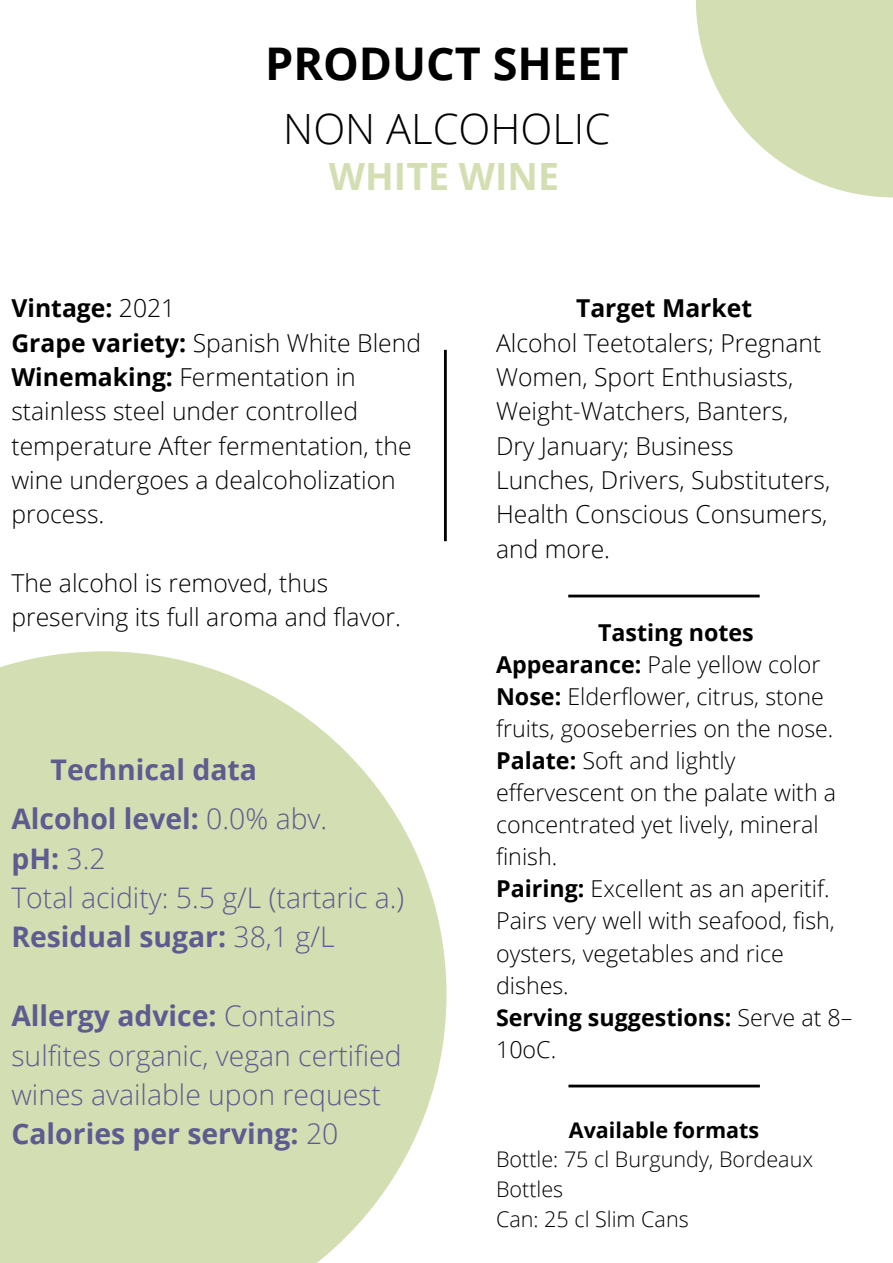
<style>
.page{position:relative;width:893px;height:1263px;background:#fff}
.page>*{position:absolute;margin:0;border:0;box-sizing:border-box;transform-origin:0 0}
.t1{font:700 45px "Open Sans";color:#000}
.t2{font:300 41.78px "Open Sans";color:#000}
.t3{font:700 37.5px "Open Sans";color:#d3dfb2}
.t4{font:700 28.42px "Open Sans";color:#5e5b90}
.t5{font:300 28.35px/39.4px "Open Sans";color:#5e5b90}
.t6{font:700 28.35px "Open Sans";color:#5e5b90}
.t7{font:300 24.67px/34.3px "Open Sans";color:#000}
.t8{font:700 24.67px "Open Sans";color:#000}
.t9{font:300 23.25px/32.1px "Open Sans";color:#000}
.t10{font:700 23.25px/32.1px "Open Sans";color:#000}
.t11{font:300 21.52px/29.8px "Open Sans";color:#000}
.t12{font:700 21.52px "Open Sans";color:#000}
.s1{font-weight:300}
.s2{font-weight:700}
</style>
<div class="page">
<svg style="left:0;top:651px;width:446px;height:612px;background:#d8e3bc"></svg>
<svg style="left:696px;top:0;width:197px;height:197px"></svg>
<hr style="left:444px;top:350px;width:3px;height:191px;background:#000">
<hr style="left:568px;top:595px;width:191px;height:2px;background:#000">
<hr style="left:568px;top:1084px;width:192px;height:3px;background:#000">
<p class="t1" style="left:265px;top:32px;width:365px">PRODUCT SHEET</p>
<p class="t2" style="left:283px;top:99px;width:328px">NON ALCOHOLIC</p>
<p class="t3" style="left:329px;top:150px;width:232px">WHITE WINE</p>
<p class="t8" style="left:11px;top:291px;width:165px">Vintage: <span class="s1">2021</span></p>
<p class="t7" style="left:11px;top:325px;width:411px"><span class="s2">Grape variety:</span> Spanish White Blend</p>
<p class="t7" style="left:11px;top:359px;width:402px"><span class="s2">Winemaking:</span> Fermentation in stainless steel under controlled temperature After fermentation, the wine undergoes a dealcoholization process.</p>
<p class="t7" style="left:11px;top:565px;width:391px">The alcohol is removed, thus preserving its full aroma and flavor.</p>
<p class="t4" style="left:51px;top:750px;width:208px">Technical data</p>
<p class="t6" style="left:11px;top:799px;width:317px">Alcohol level: <span class="s1">0.0% abv.</span></p>
<p class="t6" style="left:11px;top:838px;width:96px">pH: <span class="s1">3.2</span></p>
<p class="t5" style="left:11px;top:877px;width:394px">Total acidity: 5.5 g/L (tartaric a.)</p>
<p class="t6" style="left:11px;top:917px;width:325px">Residual sugar: <span class="s1">38,1 g/L</span></p>
<p class="t5" style="left:11px;top:995px;width:392px"><span class="s2">Allergy advice:</span> Contains sulfites organic, vegan certified wines available upon request</p>
<p class="t6" style="left:11px;top:1114px;width:328px">Calories per serving: <span class="s1">20</span></p>
<p class="t8" style="left:576px;top:291px;width:178px">Target Market</p>
<p class="t7" style="left:496px;top:325px;width:336px">Alcohol Teetotalers; Pregnant<br>Women, Sport Enthusiasts,<br>Weight-Watchers, Banters,<br>Dry January; Business<br>Lunches, Drivers, Substituters,<br>Health Conscious Consumers, and more.</p>
<p class="t10" style="left:598px;top:616px;width:157px">Tasting notes</p>
<p class="t9" style="left:496px;top:648px;width:326px"><span class="s2">Appearance:</span> Pale yellow color</p>
<p class="t9" style="left:496px;top:680px;width:339px"><span class="s2">Nose:</span> Elderflower, citrus, stone fruits, gooseberries on the nose.</p>
<p class="t9" style="left:496px;top:744px;width:341px"><span class="s2">Palate:</span> Soft and lightly effervescent on the palate with a concentrated yet lively, mineral finish.</p>
<p class="t9" style="left:496px;top:872px;width:340px"><span class="s2">Pairing:</span> Excellent as an aperitif.<br>Pairs very well with seafood, fish, oysters, vegetables and rice dishes.</p>
<p class="t10" style="left:496px;top:1000px;width:358px">Serving suggestions: <span class="s1">Serve at 8–<br>10oC.</span></p>
<p class="t12" style="left:569px;top:1114px;width:192px">Available formats</p>
<p class="t11" style="left:496px;top:1144px;width:318px">Bottle: 75 cl Burgundy, Bordeaux<br>Bottles</p>
<p class="t11" style="left:496px;top:1204px;width:194px">Can: 25 cl Slim Cans</p>
</div>
